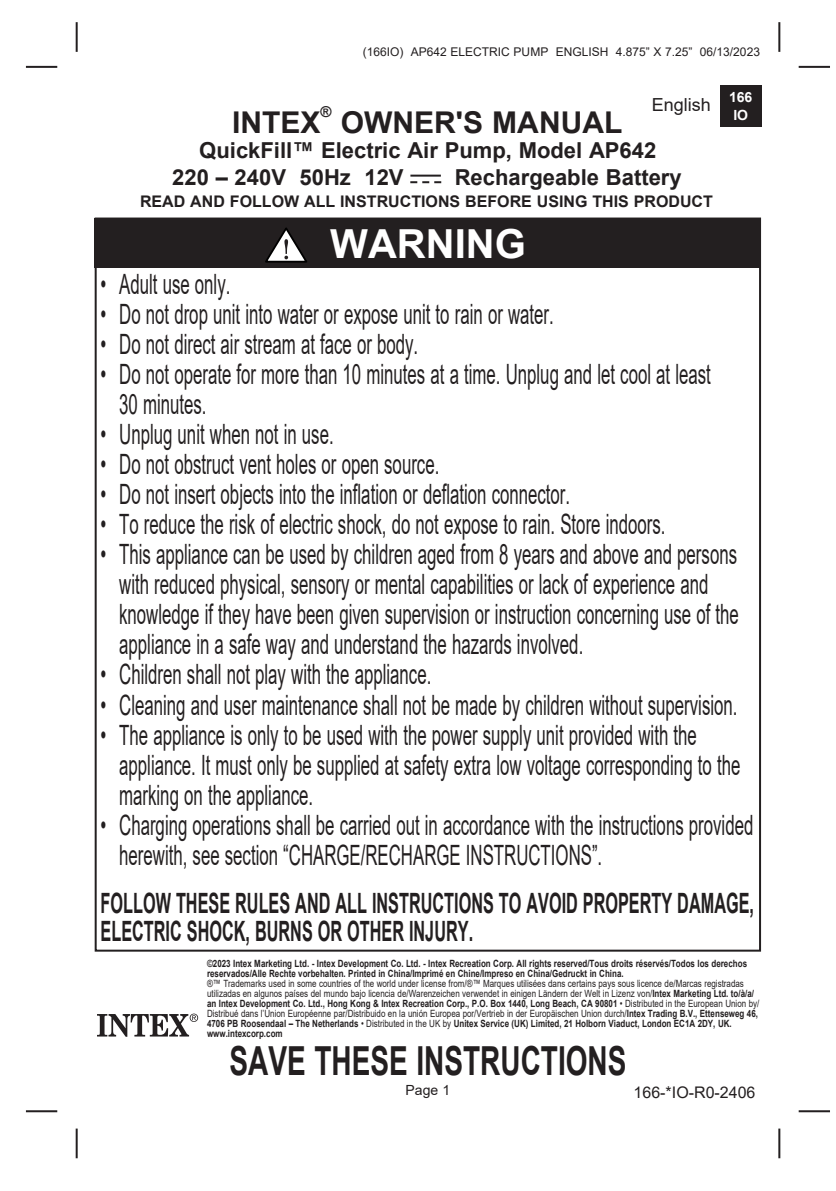
<style>
.page{position:relative;width:836px;height:1191px;background:#fff}
.page>*{position:absolute;margin:0;border:0;box-sizing:border-box;transform-origin:0 0}
.t1{font:700 40px "Arial";color:#231f20;scale:.7 1}
.t2{font:700 40px "Arial";color:#fff}
.t3{font:700 30px "Arial";color:#231f20}
.t4{font:28px "Arial";color:#231f20;scale:.6 1}
.t5{font:700 28px/28px "Arial";color:#231f20;scale:.58 1}
.t6{font:700 22px "Arial";color:#231f20}
.t7{font:18px "Arial";color:#231f20}
.t8{font:700 16px "Arial";color:#231f20}
.t9{font:16px "Arial";color:#231f20}
.t10{font:700 15px "Arial";color:#231f20}
.t11{font:14px "Arial";color:#231f20}
.t12{font:700 14px/18px "Arial";color:#fff;text-align:center}
.t13{font:12px "Arial";color:#231f20}
.t14{font:10px/10px "Arial";color:#231f20;scale:.8 1}
.t15{font:700 10px "Arial";color:#231f20;scale:.8 1}
.s1{font-weight:700}
</style>
<div class="page">
<hr style="left:26px;top:66px;width:31px;height:2px;background:#231f20">
<hr style="left:26px;top:1110px;width:31px;height:2px;background:#231f20">
<hr style="left:798px;top:66px;width:31px;height:2px;background:#231f20">
<hr style="left:798px;top:1110px;width:31px;height:2px;background:#231f20">
<hr style="left:76px;top:22px;width:2px;height:30px;background:#231f20">
<hr style="left:778px;top:22px;width:2px;height:30px;background:#231f20">
<hr style="left:76px;top:1128px;width:2px;height:30px;background:#231f20">
<hr style="left:778px;top:1128px;width:2px;height:30px;background:#231f20">
<div style="left:719px;top:85px;width:42px;height:41px;background:#231f20"></div>
<hr style="left:410px;top:175px;width:30px;height:2px;background:#231f20">
<svg style="left:410px;top:181px;width:31px;height:2px"></svg>
<div style="left:95px;top:219px;width:664px;height:49px;background:#231f20"></div>
<svg style="left:265px;top:227px;width:42px;height:36px"></svg>
<svg style="left:97px;top:1013px;width:101px;height:23px"></svg>
<p class="t13" style="left:362px;top:43px;width:398px">(166IO) AP642 ELECTRIC PUMP ENGLISH 4.875” X 7.25” 06/13/2023</p>
<p class="t7" style="left:651px;top:93px;width:61px">English</p>
<p class="t3" style="left:232px;top:101px;width:90px">INTEX</p>
<p class="t10" style="left:320px;top:101px;width:13px">®</p>
<p class="t3" style="left:341px;top:101px;width:283px">OWNER'S MANUAL</p>
<p class="t6" style="left:199px;top:135px;width:458px">QuickFill™ Electric Air Pump, Model AP642</p>
<p class="t6" style="left:172px;top:162px;width:233px">220 – 240V 50Hz 12V</p>
<p class="t6" style="left:454px;top:162px;width:228px">Rechargeable Battery</p>
<p class="t8" style="left:140px;top:190px;width:574px">READ AND FOLLOW ALL INSTRUCTIONS BEFORE USING THIS PRODUCT</p>
<p class="t2" style="left:330px;top:215px;width:197px">WARNING</p>
<p class="t12" style="left:728px;top:88px;width:25px">166<br>IO</p>
<p class="t4" style="left:101px;top:265px;width:218px">• Adult use only.</p>
<p class="t4" style="left:101px;top:295px;width:756px">• Do not drop unit into water or expose unit to rain or water.</p>
<p class="t4" style="left:101px;top:325px;width:531px">• Do not direct air stream at face or body.</p>
<p class="t4" style="left:101px;top:355px;width:1018px">• Do not operate for more than 10 minutes at a time. Unplug and let cool at least</p>
<p class="t4" style="left:119px;top:385px;width:147px">30 minutes.</p>
<p class="t4" style="left:101px;top:415px;width:390px">• Unplug unit when not in use.</p>
<p class="t4" style="left:101px;top:445px;width:566px">• Do not obstruct vent holes or open source.</p>
<p class="t4" style="left:101px;top:475px;width:783px">• Do not insert objects into the inflation or deflation connector.</p>
<p class="t4" style="left:101px;top:505px;width:942px">• To reduce the risk of electric shock, do not expose to rain. Store indoors.</p>
<p class="t4" style="left:101px;top:535px;width:1061px">• This appliance can be used by children aged from 8 years and above and persons</p>
<p class="t4" style="left:119px;top:565px;width:983px">with reduced physical, sensory or mental capabilities or lack of experience and</p>
<p class="t4" style="left:119px;top:595px;width:1033px">knowledge if they have been given supervision or instruction concerning use of the</p>
<p class="t4" style="left:119px;top:625px;width:774px">appliance in a safe way and understand the hazards involved.</p>
<p class="t4" style="left:101px;top:655px;width:552px">• Children shall not play with the appliance.</p>
<p class="t4" style="left:101px;top:685px;width:1062px">• Cleaning and user maintenance shall not be made by children without supervision.</p>
<p class="t4" style="left:101px;top:715px;width:994px">• The appliance is only to be used with the power supply unit provided with the</p>
<p class="t4" style="left:119px;top:745px;width:1036px">appliance. It must only be supplied at safety extra low voltage corresponding to the</p>
<p class="t4" style="left:119px;top:775px;width:324px">marking on the appliance.</p>
<p class="t4" style="left:101px;top:805px;width:1088px">• Charging operations shall be carried out in accordance with the instructions provided</p>
<p class="t4" style="left:119px;top:835px;width:806px">herewith, see section “CHARGE/RECHARGE INSTRUCTIONS”.</p>
<p class="t5" style="left:101px;top:889px;width:1127px">FOLLOW THESE RULES AND ALL INSTRUCTIONS TO AVOID PROPERTY DAMAGE,<br>ELECTRIC SHOCK, BURNS OR OTHER INJURY.</p>
<p class="t15" style="left:207px;top:956px;width:676px">©2023 Intex Marketing Ltd. - Intex Development Co. Ltd. - Intex Recreation Corp. All rights reserved/Tous droits réservés/Todos los derechos</p>
<p class="t15" style="left:207px;top:966px;width:522px">reservados/Alle Rechte vorbehalten. Printed in China/Imprimé en Chine/Impreso en China/Gedruckt in China.</p>
<p class="t14" style="left:207px;top:978px;width:672px">®™ Trademarks used in some countries of the world under license from/®™ Marques utilisées dans certains pays sous licence de/Marcas registradas</p>
<p class="t14" style="left:207px;top:988px;width:691px">utilizadas en algunos países del mundo bajo licencia de/Warenzeichen verwendet in einigen Ländern der Welt in Lizenz von/<span class="s1">Intex Marketing Ltd. to/à/a/ an Intex Development Co. Ltd., Hong Kong &amp; Intex Recreation Corp., P.O. Box 1440, Long Beach, CA 90801</span> • Distributed in the European Union by/ Distribué dans l’Union Européenne par/Distribuido en la unión Europea por/Vertrieb in der Europäischen Union durch/<span class="s1">Intex Trading B.V., Ettenseweg 46, 4706 PB Roosendaal – The Netherlands</span> • Distributed in the UK by <span class="s1">Unitex Service (UK) Limited, 21 Holborn Viaduct, London EC1A 2DY, UK.</span></p>
<p class="t15" style="left:207px;top:1026px;width:96px">www.intexcorp.com</p>
<h1 class="t1" style="left:229px;top:1032px;width:568px">SAVE THESE INSTRUCTIONS</h1>
<p class="t11" style="left:405px;top:1080px;width:46px">Page 1</p>
<p class="t9" style="left:633px;top:1081px;width:123px">166-*IO-R0-2406</p>
</div>
